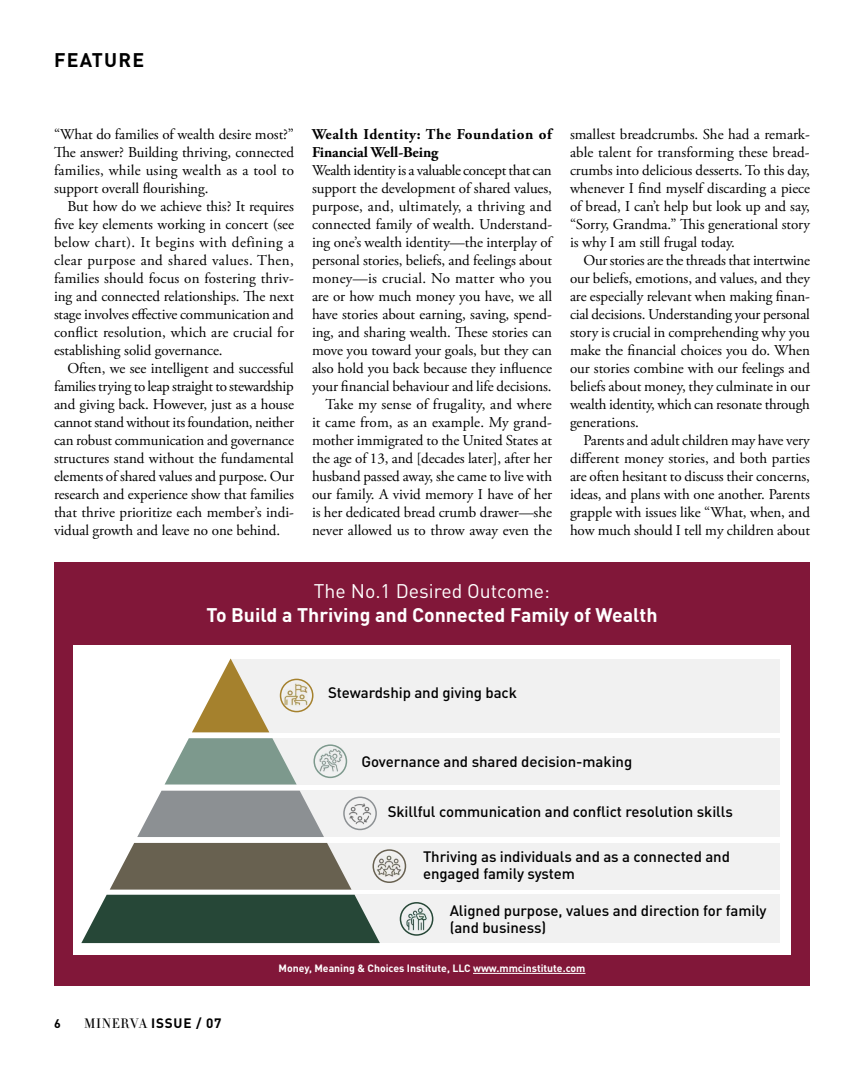
<style>
.page{position:relative;width:864px;height:1080px;background:#fff}
.page>*{position:absolute;margin:0;border:0;box-sizing:border-box;transform-origin:0 0}
.t1{font:700 19.5px "DINOT";color:#fff}
.t2{font:19.5px "DINOT";color:#fff}
.t3{font:700 19.5px "DINOT";letter-spacing:.06em;color:#000}
.t4{font:15px/18px "Adobe Garamond Pro";letter-spacing:-.005em;color:#000;text-align:justify}
.t5{font:500 15px/17.2px "DINOT";letter-spacing:-.005em;color:#000}
.t6{font:700 15px/18px "Adobe Garamond Pro";letter-spacing:.035em;color:#000}
.t7{font:700 13.5px "DINOT";letter-spacing:.06em;color:#000}
.t8{font:700 12.3px "DINOT";color:#000}
.t9{font:700 10.5px "DINOT";color:#fff}
.s1{font-family:"Didot HTF L06 Light";font-weight:400}
</style>
<div class="page">
<div style="left:54px;top:562px;width:756px;height:424px;background:#811739"></div>
<hr style="left:473px;top:973px;width:112px;height:1px;background:#fff">
<div style="left:73px;top:645px;width:718px;height:310px;background:#fff"></div>
<div style="left:231px;top:659px;width:549px;height:73px;background:#f1f1f1"></div>
<div style="left:231px;top:738px;width:549px;height:47px;background:#f1f1f1"></div>
<div style="left:231px;top:791px;width:549px;height:46px;background:#f1f1f1"></div>
<div style="left:231px;top:843px;width:549px;height:47px;background:#f1f1f1"></div>
<div style="left:231px;top:895px;width:549px;height:48px;background:#f1f1f1"></div>
<svg style="left:192px;top:659px;width:77px;height:73px"></svg>
<svg style="left:165px;top:738px;width:132px;height:47px"></svg>
<svg style="left:137px;top:791px;width:187px;height:46px;background:#9a9da0"></svg>
<svg style="left:81px;top:843px;width:299px;height:100px"></svg>
<img style="left:283px;top:682px;width:25px;height:25px">
<div style="left:280px;top:679px;width:33px;height:33px;border:2px solid #a5812d;border-radius:50%"></div>
<div style="left:313px;top:744px;width:34px;height:34px;border:2px solid #7d998d;border-radius:50%"></div>
<div style="left:343px;top:797px;width:34px;height:33px;border:2px solid #8c9093;border-radius:50%"></div>
<div style="left:373px;top:849px;width:33px;height:34px;border:2px solid #686150;border-radius:50%"></div>
<div style="left:400px;top:902px;width:33px;height:34px;border:2px solid #264737;border-radius:50%"></div>
<img style="left:319px;top:748px;width:24px;height:24px">
<img style="left:348px;top:801px;width:24px;height:25px">
<img style="left:376px;top:853px;width:27px;height:26px">
<img style="left:404px;top:907px;width:25px;height:24px">
<h1 class="t3" style="left:54px;top:48px;width:92px">FEATURE</h1>
<p class="t4" style="left:54px;top:126px;width:242px">“What do families of wealth desire most?” The answer? Building thriving, connected families, while using wealth as a tool to support overall flourishing.</p>
<p class="t4" style="left:54px;top:198px;width:242px;text-indent:14px">But how do we achieve this? It requires five key elements working in concert (see below chart). It begins with defining a clear purpose and shared values. Then, families should focus on fostering thriv&shy;ing and connected relationships. The next stage involves effective communication and conflict resolution, which are crucial for establishing solid governance.</p>
<p class="t4" style="left:54px;top:360px;width:242px;text-indent:14px">Often, we see intelligent and successful families trying to leap straight to stewardship and giving back. However, just as a house cannot stand without its foundation, neither can robust communication and governance structures stand without the fundamental elements of shared values and purpose. Our research and experience show that families that thrive prioritize each member’s indi&shy;vidual growth and leave no one behind.</p>
<p class="t6" style="left:312px;top:126px;width:241px">Wealth Identity: The Foundation of<br>Financial Well-Being</p>
<p class="t4" style="left:312px;top:162px;width:242px;text-align:right">Wealth identity is a valuable concept that can support the development of shared values, purpose, and, ultimately, a thriving and connected family of wealth. Understand&shy;ing one’s wealth identity—the interplay of personal stories, beliefs, and feelings about money—is crucial. No matter who you are or how much money you have, we all have stories about earning, saving, spend&shy;ing, and sharing wealth. These stories can move you toward your goals, but they can also hold you back because they influence your financial behaviour and life decisions.<br>Take my sense of frugality, and where<br>it came from, as an example. My grand&shy;mother immigrated to the United States at the age of 13, and [decades later], after her husband passed away, she came to live with our family. A vivid memory I have of her is her dedicated bread crumb drawer—she never allowed us to throw away even the</p>
<p class="t4" style="left:570px;top:126px;width:242px">smallest breadcrumbs. She had a remark&shy;able talent for transforming these bread&shy;crumbs into delicious desserts. To this day, whenever I find myself discarding a piece of bread, I can’t help but look up and say, “Sorry, Grandma.” This generational story is why I am still frugal today.</p>
<p class="t4" style="left:570px;top:252px;width:242px;text-indent:14px">Our stories are the threads that intertwine our beliefs, emotions, and values, and they are especially relevant when making finan&shy;cial decisions. Understanding your personal story is crucial in comprehending why you make the financial choices you do. When our stories combine with our feelings and beliefs about money, they culminate in our wealth identity, which can resonate through generations.</p>
<p class="t4" style="left:570px;top:432px;width:242px;text-indent:14px">Parents and adult children may have very different money stories, and both parties are often hesitant to discuss their concerns, ideas, and plans with one another. Parents grapple with issues like “What, when, and how much should I tell my children about</p>
<h1 class="t2" style="left:314px;top:579px;width:238px">The No.1 Desired Outcome:</h1>
<h1 class="t1" style="left:206px;top:602px;width:453px">To Build a Thriving and Connected Family of Wealth</h1>
<p class="t5" style="left:328px;top:684px;width:190px">Stewardship and giving back</p>
<p class="t5" style="left:362px;top:753px;width:272px">Governance and shared decision-making</p>
<p class="t5" style="left:388px;top:802px;width:347px">Skillful communication and conflict resolution skills</p>
<p class="t5" style="left:423px;top:848px;width:309px">Thriving as individuals and as a connected and engaged family system</p>
<p class="t5" style="left:450px;top:902px;width:318px">Aligned purpose, values and direction for family (and business)</p>
<p class="t8" style="left:54px;top:1016px;width:8px">6</p>
<p class="t7" style="left:84px;top:1014px;width:139px"><span class="s1">MINERVA</span> ISSUE / 07</p>
<p class="t9" style="left:279px;top:961px;width:308px">Money, Meaning &amp; Choices Institute, LLC www.mmcinstitute.com</p>
</div>
